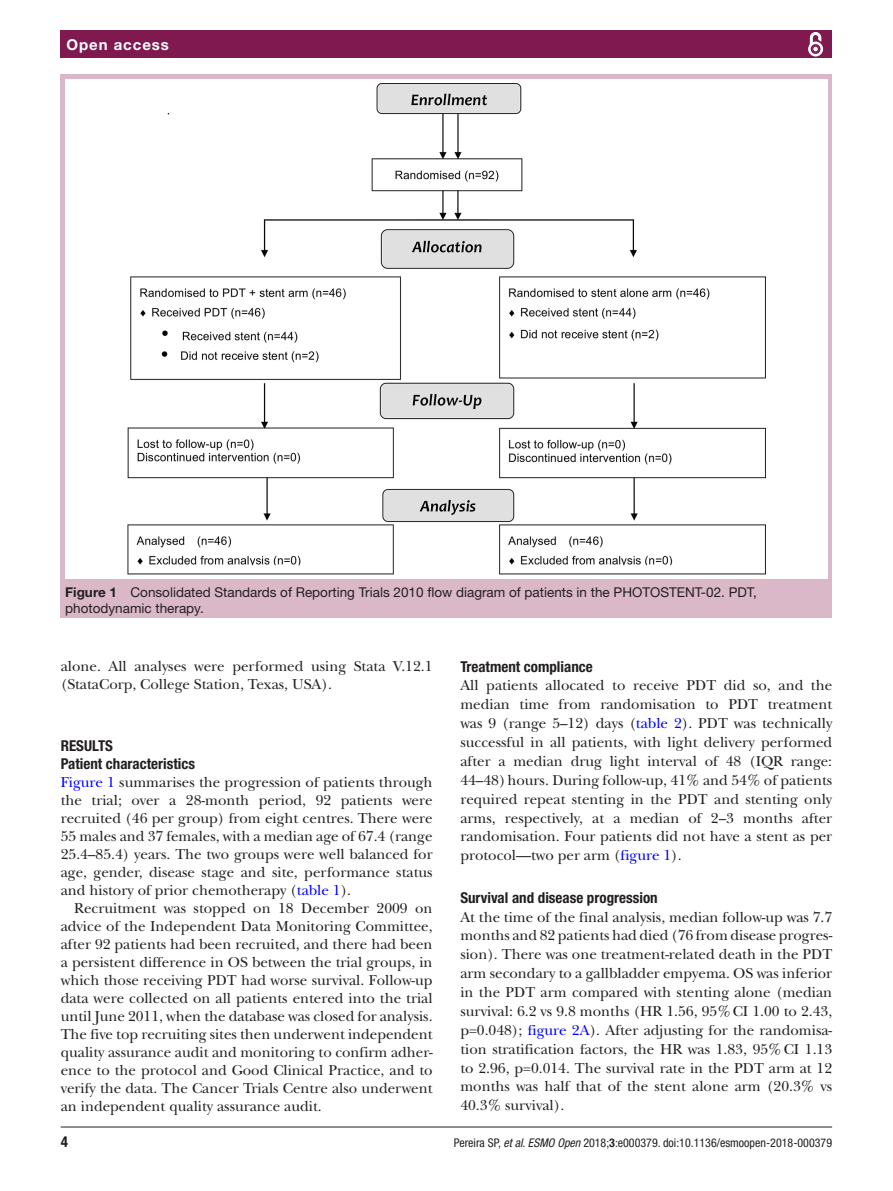
<style>
.page{position:relative;width:893px;height:1191px;background:#fff}
.page>*{position:absolute;margin:0;border:0;box-sizing:border-box;transform-origin:0 0}
.t1{font:15px/18.9px "New Baskerville";color:#231f20;text-align:justify}
.t2{font:700 condensed 15px/18px "Helvetica Neue LT Std";color:#231f20}
.t3{font:700 15px "Helvetica Neue LT Std";letter-spacing:.065em;color:#fff}
.t4{font:13.5px/16.5px "Helvetica Neue LT Std";color:#231f20}
.t5{font:condensed 12px "Helvetica Neue LT Std";color:#231f20}
.s1{font-weight:700}
.s2{color:#00f}
.s3{font-style:italic}
</style>
<div class="page">
<div style="left:61px;top:31px;width:771px;height:27px;background:#80194f"></div>
<svg style="left:808px;top:32px;width:15px;height:25px"></svg>
<div style="left:812px;top:45px;width:7px;height:8px;border:1px solid #80194f;border-radius:50%"></div>
<hr style="left:61px;top:1126px;width:771px;height:1px;background:#231f20">
<div style="left:61px;top:74px;width:771px;height:543px;background:#dab8c8"></div>
<div style="left:65px;top:79px;width:762px;height:499px;background:#fff"></div>
<img style="left:127px;top:83px;width:638px;height:491px">
<p class="t3" style="left:66px;top:35px;width:104px">Open access</p>
<p class="t4" style="left:65px;top:583px;width:693px"><span class="s1">Figure 1</span> Consolidated Standards of Reporting Trials 2010 flow diagram of patients in the PHOTOSTENT-02. PDT, photodynamic therapy.</p>
<p class="t1" style="left:61px;top:657px;width:373px;line-height:18px">alone. All analyses were performed using Stata V.12.1 (StataCorp, College Station, Texas, USA).</p>
<p class="t2" style="left:61px;top:736px;width:136px">Results<br>Patient characteristics</p>
<p class="t1" style="left:61px;top:773px;width:373px;line-height:18px"><span class="s2">Figure 1</span> summarises the progression of patients through the trial; over a 28-month period, 92 patients were recruited (46 per group) from eight centres. There were 55 males and 37 females, with a median age of 67.4 (range 25.4–85.4) years. The two groups were well balanced for age, gender, disease stage and site, performance status and history of prior chemotherapy (<span class="s2">table 1</span>).</p>
<p class="t1" style="left:61px;top:899px;width:373px;line-height:18px;text-indent:14px">Recruitment was stopped on 18 December 2009 on advice of the Independent Data Monitoring Committee, after 92 patients had been recruited, and there had been a persistent difference in OS between the trial groups, in which those receiving PDT had worse survival. Follow-up data were collected on all patients entered into the trial until June 2011, when the database was closed for analysis.<br>The five top recruiting sites then underwent independent quality assurance audit and monitoring to confirm adher&shy;ence to the protocol and Good Clinical Practice, and to verify the data. The Cancer Trials Centre also underwent an independent quality assurance audit.</p>
<p class="t2" style="left:460px;top:657px;width:134px">Treatment compliance</p>
<p class="t1" style="left:460px;top:676px;width:373px">All patients allocated to receive PDT did so, and the median time from randomisation to PDT treatment was 9 (range 5–12) days (<span class="s2">table 2</span>). PDT was technically successful in all patients, with light delivery performed after a median drug light interval of 48 (IQR range:<br>44–48)hours. During follow-up, 41% and 54% of patients required repeat stenting in the PDT and stenting only arms, respectively, at a median of 2–3 months after randomisation. Four patients did not have a stent as per protocol—two per arm (<span class="s2">figure 1</span>).</p>
<p class="t2" style="left:460px;top:888px;width:199px">Survival and disease progression</p>
<p class="t1" style="left:460px;top:907px;width:373px">At the time of the final analysis, median follow-up was 7.7 months and 82 patients had died (76 from disease progres&shy;sion). There was one treatment-related death in the PDT arm secondary to a gallbladder empyema. OS was inferior in the PDT arm compared with stenting alone (median survival: 6.2 vs 9.8 months (HR 1.56, 95%CI 1.00 to 2.43, p=0.048); <span class="s2">figure 2A</span>). After adjusting for the randomisa&shy;tion stratification factors, the HR was 1.83, 95%CI 1.13 to 2.96, p=0.014. The survival rate in the PDT arm at 12 months was half that of the stent alone arm (20.3% vs 40.3% survival).</p>
<p class="t2" style="left:61px;top:1132px;width:9px">4</p>
<p class="t5" style="left:454px;top:1135px;width:380px">Pereira SP, <span class="s3">et al</span>. <span class="s3">ESMO Open</span> 2018;<span class="s1">3</span>:e000379. doi:10.1136/esmoopen-2018-000379</p>
</div>
